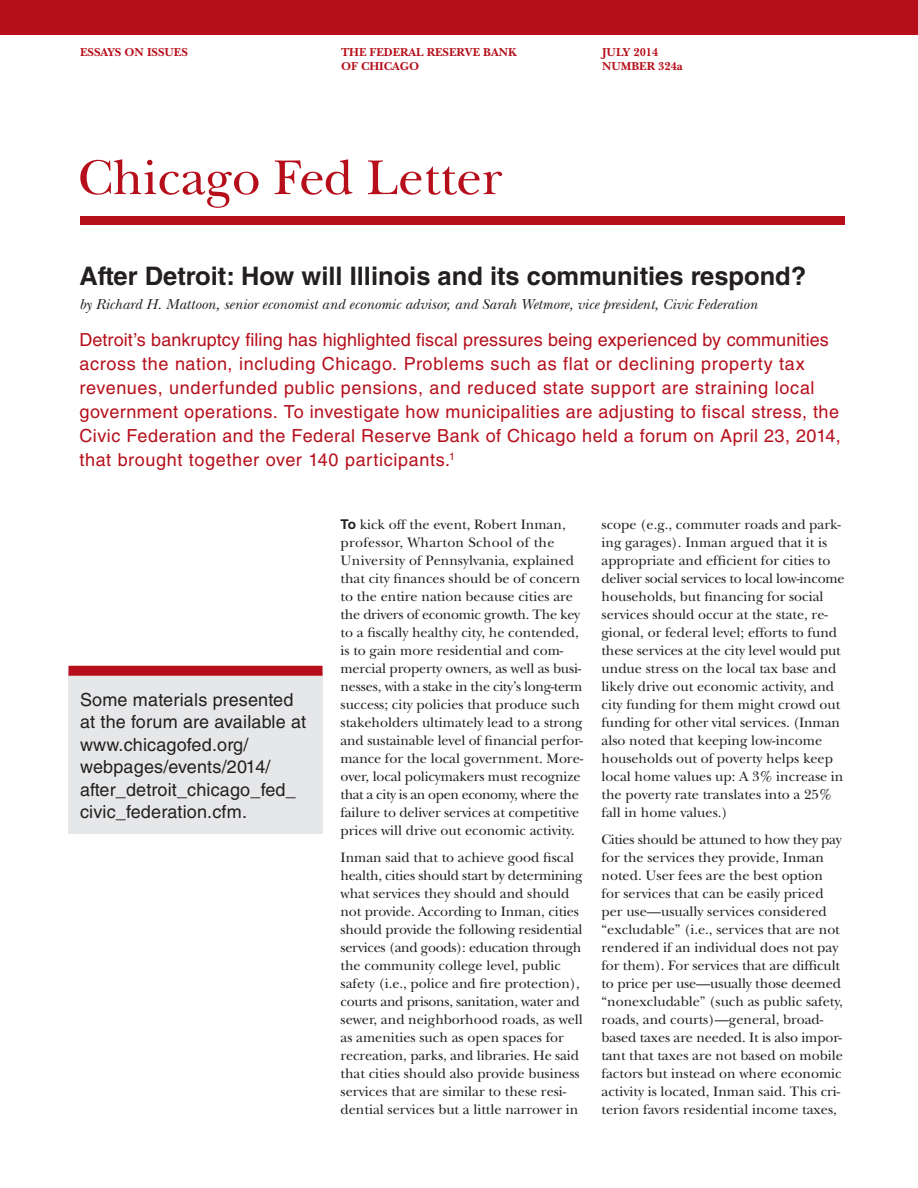
<style>
.page{position:relative;width:918px;height:1188px;background:#fff}
.page>*{position:absolute;margin:0;border:0;box-sizing:border-box;transform-origin:0 0}
.Chicago_Fed_Letter_t{font:51px "New Baskerville Std";color:#b60f1b}
.headline{font:700 25.5px "Helvetica LT Std";color:#231f20}
.summary{font:18px/24px "Helvetica LT Std";letter-spacing:.03em;color:#b60f1b}
.pull-out_Quote{font:18px/22.5px "Helvetica LT Std";letter-spacing:.01em;color:#231f20}
.author{font:italic 15px "New Baskerville Std";color:#231f20}
.body_text{font:14.25px/18px "New Baskerville Std";color:#231f20}
.Essays_on_Issues{font:700 12px "New Baskerville Std";color:#b60f1b}
.s1{font-family:"Helvetica LT Std";font-weight:700;font-size:13.5px}
</style>
<div class="page">
<div style="left:0;top:0;width:918px;height:35px;background:#b60f1b"></div>
<div style="left:80px;top:216px;width:764px;height:9px;background:#b60f1b"></div>
<div style="left:68px;top:672px;width:254px;height:162px;background:#e6e7e9"></div>
<div style="left:68px;top:666px;width:255px;height:10px;background:#b60f1b;border:2px solid #b60f1b"></div>
<p class="Essays_on_Issues" style="left:80px;top:45px;width:109px">ESSAYS ON ISSUES</p>
<p class="Essays_on_Issues" style="left:341px;top:45px;width:177px">THE FEDERAL RESERVE BANK</p>
<p class="Essays_on_Issues" style="left:602px;top:45px;width:58px">JULY 2014</p>
<p class="Essays_on_Issues" style="left:341px;top:59px;width:80px">OF CHICAGO</p>
<p class="Essays_on_Issues" style="left:602px;top:59px;width:82px">NUMBER 324a</p>
<p class="Chicago_Fed_Letter_t" style="left:78px;top:148px;width:426px">Chicago Fed Letter</p>
<p class="headline" style="left:80px;top:260px;width:728px">After Detroit: How will Illinois and its communities respond?</p>
<p class="author" style="left:80px;top:296px;width:679px">by Richard H. Mattoon, senior economist and economic advisor, and Sarah Wetmore, vice president, Civic Federation</p>
<p class="summary" style="left:80px;top:328px;width:763px">Detroit’s bankruptcy filing has highlighted fiscal pressures being experienced by communities across the nation, including Chicago. Problems such as flat or declining property tax revenues, underfunded public pensions, and reduced state support are straining local government operations. To investigate how municipalities are adjusting to fiscal stress, the Civic Federation and the Federal Reserve Bank of Chicago held a forum on April 23, 2014, that brought together over 140 participants.<sup>1</sup></p>
<p class="pull-out_Quote" style="left:80px;top:688px;width:228px">Some materials presented at the forum are available at www.chicagofed.org/ webpages/events/2014/ after_detroit_chicago_fed_ civic_federation.cfm.</p>
<p class="body_text" style="left:341px;top:516px;width:244px"><span class="s1">To</span> kick off the event, Robert Inman, professor, Wharton School of the University of Pennsylvania, explained that city finances should be of concern to the entire nation because cities are the drivers of economic growth. The key to a fiscally healthy city, he contended, is to gain more residential and com&shy;mercial property owners, as well as busi&shy;nesses, with a stake in the city’s long-term success; city policies that produce such stakeholders ultimately lead to a strong and sustainable level of financial perfor&shy;mance for the local government. More&shy;over, local policymakers must recognize that a city is an open economy, where the failure to deliver services at competitive prices will drive out economic activity.</p>
<p class="body_text" style="left:341px;top:849px;width:244px">Inman said that to achieve good fiscal health, cities should start by determining what services they should and should not provide. According to Inman, cities should provide the following residential services (and goods): education through the community college level, public safety (i.e., police and fire protection), courts and prisons, sanitation, water and sewer, and neighborhood roads, as well as amenities such as open spaces for recreation, parks, and libraries. He said that cities should also provide business services that are similar to these resi&shy;dential services but a little narrower in</p>
<p class="body_text" style="left:602px;top:516px;width:245px">scope (e.g., commuter roads and park&shy;ing garages). Inman argued that it is appropriate and efficient for cities to deliver social services to local low-income households, but financing for social services should occur at the state, re&shy;gional, or federal level; efforts to fund these services at the city level would put undue stress on the local tax base and likely drive out economic activity, and city funding for them might crowd out funding for other vital services. (Inman also noted that keeping low-income households out of poverty helps keep local home values up: A 3% increase in the poverty rate translates into a 25% fall in home values.)</p>
<p class="body_text" style="left:602px;top:831px;width:243px">Cities should be attuned to how they pay for the services they provide, Inman noted. User fees are the best option for services that can be easily priced per use—usually services considered “excludable” (i.e., services that are not rendered if an individual does not pay for them). For services that are difficult to price per use—usually those deemed “nonexcludable” (such as public safety, roads, and courts)—general, broad&shy;based taxes are needed. It is also impor&shy;tant that taxes are not based on mobile factors but instead on where economic activity is located, Inman said. This cri&shy;terion favors residential income taxes,</p>
</div>
